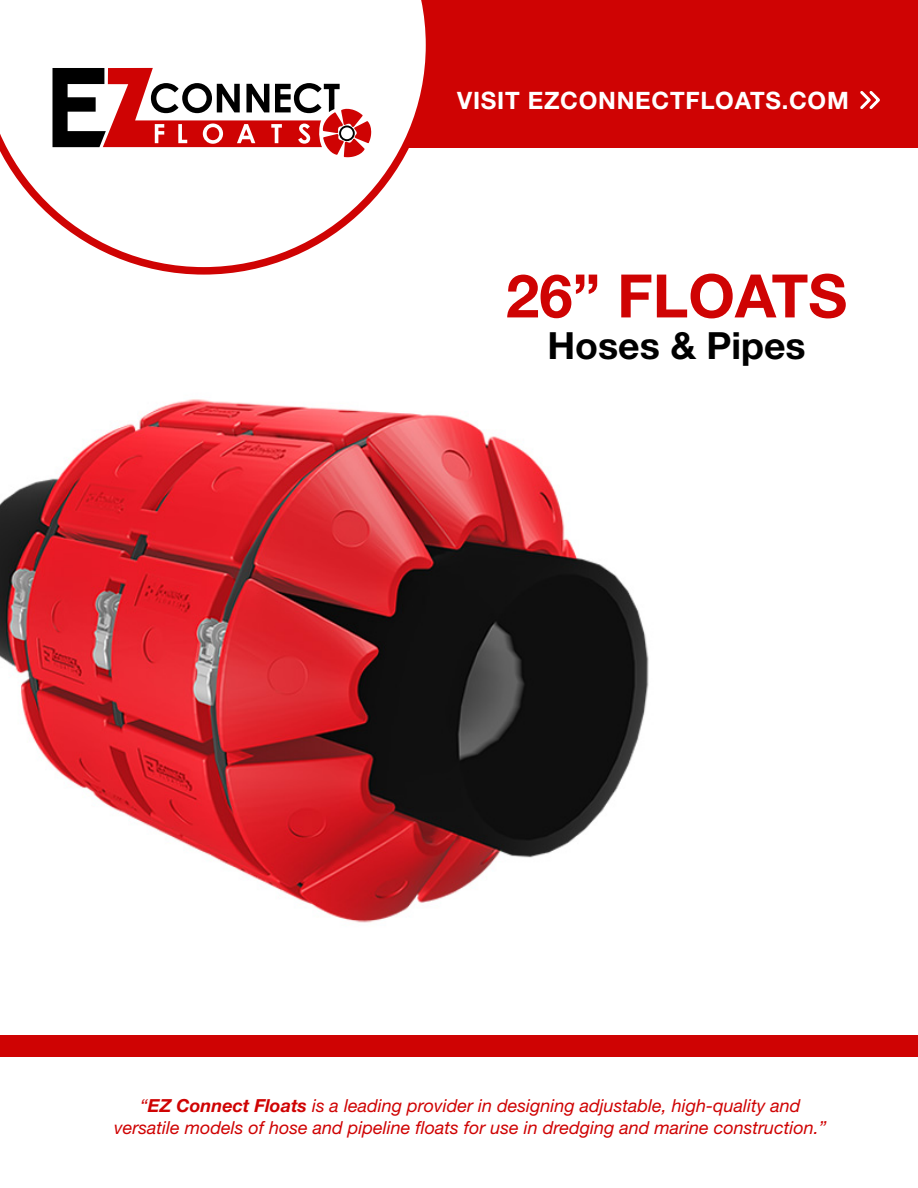
<style>
.page{position:relative;width:918px;height:1188px;background:#fff}
.page>*{position:absolute;margin:0;border:0;box-sizing:border-box;transform-origin:0 0}
.t1{font:700 60px "Helvetica Neue LT Std";color:#cf0303}
.t2{font:700 37.5px "Helvetica Neue LT Std";color:#000}
.t3{font:700 24px "Helvetica Neue LT Std";letter-spacing:.03em;color:#fff}
.t4{font:italic 18px/21.6px "Helvetica Neue LT Std";color:#cf0303;text-align:center}
.s1{font-weight:700}
</style>
<div class="page">
<div style="left:212px;top:0;width:706px;height:148px;background:#cf0303"></div>
<svg style="left:0;top:0;width:426px;height:275px"></svg>
<svg style="left:53px;top:68px;width:318px;height:89px"></svg>
<div style="left:0;top:1035px;width:918px;height:21px;background:#cf0303"></div>
<svg style="left:860px;top:91px;width:20px;height:18px"></svg>
<img style="left:0;top:399px;width:649px;height:524px">
<h3 class="t3" style="left:457px;top:85px;width:393px">VISIT EZCONNECTFLOATS.COM</h3>
<h1 class="t1" style="left:506px;top:259px;width:343px">26” FLOATS</h1>
<h2 class="t2" style="left:547px;top:323px;width:260px">Hoses &amp; Pipes</h2>
<p class="t4" style="left:114px;top:1095px;width:714px">“<span class="s1">EZ Connect Floats</span> is a leading provider in designing adjustable, high-quality and versatile models of hose and pipeline floats for use in dredging and marine construction.”</p>
</div>
